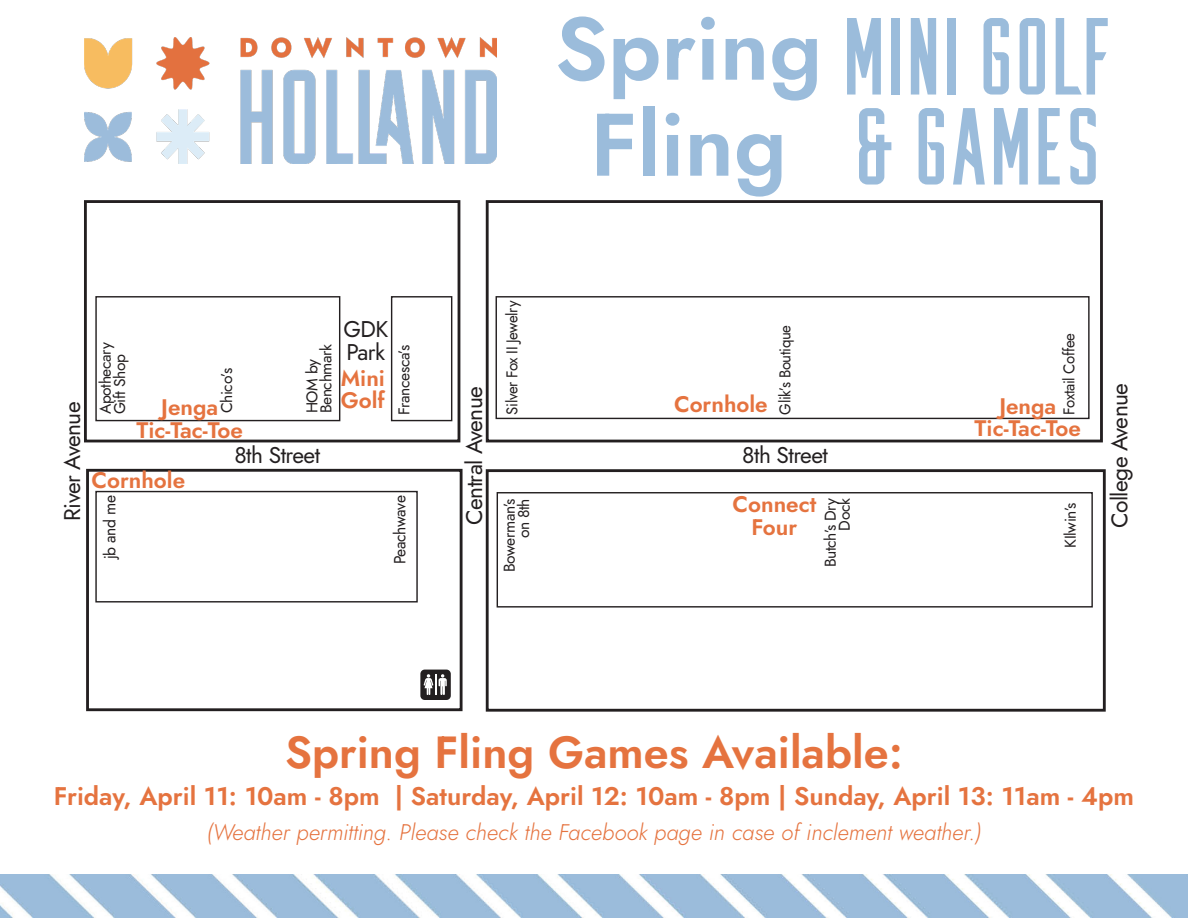
<style>
.page{position:relative;width:1188px;height:918px;background:#fff}
.page>*{position:absolute;margin:0;border:0;box-sizing:border-box;transform-origin:0 0}
.t1{font:97.5px "Lakers";color:#9bbcdb}
.t2{font:88.5px/96px "Jost";color:#9bbcdb;text-align:center}
.t3{font:45px "Jost";color:#e5733f}
.t4{font:25.5px "Jost";color:#e5733f}
.t5{font:22.8px/22.8px "Jost";letter-spacing:-.025em;color:#231f20}
.t6{font:italic 22.5px "Jost";color:#e5733f}
.t7{font:22.5px/22.5px "Jost";color:#e5733f}
.t8{font:16.2px "Jost";letter-spacing:-.03em;color:#231f20}
.t9{font:15.6px/14.2px "Jost";letter-spacing:-.025em;color:#231f20}
.t10{font:15.6px "Jost";letter-spacing:-.025em;color:#231f20;scale:.96 1}
</style>
<div class="page">
<div style="left:84px;top:200px;width:376px;height:242px;background:#fff;border:3px solid #231f20"></div>
<div style="left:486px;top:200px;width:617px;height:242px;background:#fff;border:3px solid #231f20"></div>
<div style="left:486px;top:469px;width:620px;height:243px;background:#fff;border:3px solid #231f20"></div>
<div style="left:86px;top:469px;width:377px;height:242px;background:#fff;border:3px solid #231f20"></div>
<svg style="left:496px;top:492px;width:597px;height:116px"></svg>
<svg style="left:95px;top:490px;width:323px;height:113px"></svg>
<svg style="left:95px;top:296px;width:246px;height:126px"></svg>
<svg style="left:390px;top:296px;width:63px;height:126px"></svg>
<svg style="left:495px;top:296px;width:595px;height:124px"></svg>
<div style="left:420px;top:670px;width:31px;height:30px;background:#231f20;border-radius:4px"></div>
<svg style="left:439px;top:674px;width:8px;height:21px"></svg>
<svg style="left:424px;top:674px;width:9px;height:21px"></svg>
<hr style="left:435px;top:674px;width:2px;height:21px;background:#fff">
<img style="left:0;top:874px;width:1188px;height:44px">
<img style="left:85px;top:38px;width:412px;height:125px">
<p class="t2" style="left:555px;top:2px;width:269px">Spring<br>Fling</p>
<p class="t1" style="left:842px;top:-2px;width:273px">MINI GOLF</p>
<p class="t1" style="left:854px;top:88px;width:249px">&amp; GAMES</p>
<p class="t5" style="left:61px;top:521px;width:121px;rotate:-90deg">River Avenue</p>
<p class="t10" style="left:501px;top:415px;width:120px;rotate:-90deg">Silver Fox II Jewelry</p>
<p class="t5" style="left:343px;top:318px;width:46px">GDK<br>Park</p>
<p class="t10" style="left:774px;top:415px;width:95px;rotate:-90deg">Glik’s Boutique</p>
<p class="t10" style="left:1059px;top:415px;width:86px;rotate:-90deg">Foxtail Coffee</p>
<p class="t9" style="left:98px;top:414px;width:73px;rotate:-90deg">Apothecary<br>Gift Shop</p>
<p class="t9" style="left:305px;top:413px;width:71px;rotate:-90deg">HOM by<br>Benchmark</p>
<p class="t9" style="left:397px;top:415px;width:72px;rotate:-90deg">Francesca’s</p>
<p class="t9" style="left:220px;top:413px;width:47px;rotate:-90deg">Chico’s</p>
<p class="t7" style="left:341px;top:367px;width:46px">Mini<br>Golf</p>
<p class="t5" style="left:463px;top:525px;width:140px;rotate:-90deg">Central Avenue</p>
<p class="t5" style="left:1108px;top:528px;width:147px;rotate:-90deg">College Avenue</p>
<p class="t7" style="left:674px;top:394px;width:95px">Cornhole</p>
<p class="t7" style="left:999px;top:395px;width:59px">Jenga</p>
<p class="t7" style="left:975px;top:418px;width:108px">Tic-Tac-Toe</p>
<p class="t7" style="left:161px;top:397px;width:59px">Jenga</p>
<p class="t7" style="left:137px;top:419px;width:108px">Tic-Tac-Toe</p>
<p class="t5" style="left:234px;top:443px;width:87px">8th Street</p>
<p class="t5" style="left:742px;top:443px;width:87px">8th Street</p>
<p class="t7" style="left:92px;top:469px;width:95px">Cornhole</p>
<p class="t8" style="left:99px;top:559px;width:65px;rotate:-90deg">jb and me</p>
<p class="t8" style="left:389px;top:564px;width:70px;rotate:-90deg">Peachwave</p>
<p class="t7" style="left:732px;top:493px;width:85px;text-align:center">Connect<br>Four</p>
<p class="t9" style="left:503px;top:572px;width:75px;text-align:right;rotate:-90deg">Bowerman’s on 8th</p>
<p class="t9" style="left:823px;top:567px;width:71px;text-align:right;rotate:-90deg">Butch’s Dry<br>Dock</p>
<p class="t9" style="left:1063px;top:548px;width:46px;rotate:-90deg">KIlwin’s</p>
<p class="t3" style="left:285px;top:722px;width:619px">Spring Fling Games Available:</p>
<p class="t4" style="left:54px;top:779px;width:1082px">Friday, April 11: 10am - 8pm | Saturday, April 12: 10am - 8pm | Sunday, April 13: 11am - 4pm</p>
<p class="t6" style="left:207px;top:817px;width:776px">(Weather permitting. Please check the Facebook page in case of inclement weather.)</p>
</div>
